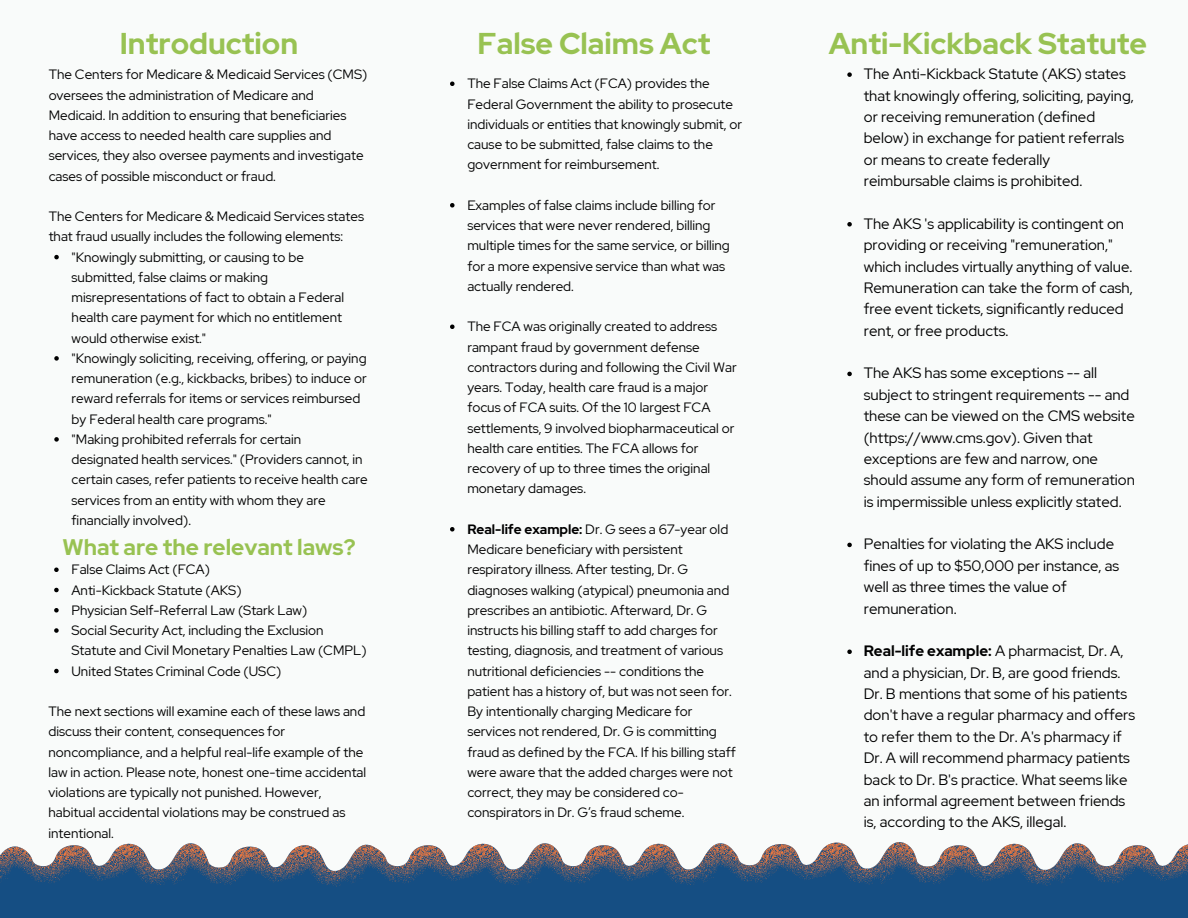
<style>
.page{position:relative;width:1188px;height:918px;background:#f9fbfa}
.page>*{position:absolute;margin:0;border:0;box-sizing:border-box;transform-origin:0 0}
.t1{font:700 30px "Red Hat Display";color:#98c252}
.t2{font:700 22.5px "Red Hat Display";color:#98c252}
.t3{font:15px/21.3px "Red Hat Display";color:#000}
.t4{font:13.5px/20.2px "Red Hat Display";color:#000}
.s1{font-weight:700}
</style>
<div class="page">
<svg style="left:847px;top:72px;width:5px;height:5px"></svg>
<svg style="left:847px;top:222px;width:5px;height:5px"></svg>
<svg style="left:847px;top:372px;width:5px;height:4px"></svg>
<svg style="left:847px;top:543px;width:5px;height:4px"></svg>
<svg style="left:847px;top:650px;width:5px;height:4px"></svg>
<svg style="left:54px;top:568px;width:5px;height:4px"></svg>
<svg style="left:54px;top:588px;width:5px;height:4px"></svg>
<svg style="left:54px;top:608px;width:5px;height:5px"></svg>
<svg style="left:54px;top:628px;width:5px;height:5px"></svg>
<svg style="left:54px;top:669px;width:5px;height:4px"></svg>
<svg style="left:450px;top:82px;width:5px;height:4px"></svg>
<svg style="left:450px;top:203px;width:5px;height:5px"></svg>
<svg style="left:450px;top:325px;width:5px;height:4px"></svg>
<svg style="left:450px;top:527px;width:5px;height:5px"></svg>
<svg style="left:54px;top:255px;width:5px;height:4px"></svg>
<svg style="left:54px;top:356px;width:5px;height:5px"></svg>
<svg style="left:54px;top:437px;width:5px;height:5px"></svg>
<svg style="left:0;top:842px;width:1188px;height:76px"></svg>
<p class="t1" style="left:120px;top:23px;width:180px">Introduction</p>
<p class="t4" style="left:49px;top:64px;width:320px">The Centers for Medicare &amp; Medicaid Services (CMS) oversees the administration of Medicare and Medicaid. In addition to ensuring that beneficiaries have access to needed health care supplies and services, they also oversee payments and investigate cases of possible misconduct or fraud.</p>
<p class="t4" style="left:49px;top:206px;width:317px">The Centers for Medicare &amp; Medicaid Services states that fraud usually includes the following elements:</p>
<p class="t4" style="left:72px;top:247px;width:274px">"Knowingly submitting, or causing to be submitted, false claims or making misrepresentations of fact to obtain a Federal health care payment for which no entitlement would otherwise exist."</p>
<p class="t4" style="left:72px;top:348px;width:297px">"Knowingly soliciting, receiving, offering, or paying remuneration (e.g., kickbacks, bribes) to induce or reward referrals for items or services reimbursed by Federal health care programs."</p>
<p class="t4" style="left:72px;top:429px;width:298px">"Making prohibited referrals for certain designated health services." (Providers cannot, in certain cases, refer patients to receive health care services from an entity with whom they are financially involved).</p>
<p class="t2" style="left:62px;top:532px;width:295px">What are the relevant laws?</p>
<p class="t4" style="left:71px;top:559px;width:140px">False Claims Act (FCA)</p>
<p class="t4" style="left:71px;top:580px;width:172px">Anti-Kickback Statute (AKS)</p>
<p class="t4" style="left:71px;top:600px;width:237px">Physician Self-Referral Law (Stark Law)</p>
<p class="t4" style="left:71px;top:620px;width:297px">Social Security Act, including the Exclusion<br>Statute and Civil Monetary Penalties Law (CMPL)</p>
<p class="t4" style="left:71px;top:661px;width:211px">United States Criminal Code (USC)</p>
<p class="t4" style="left:49px;top:701px;width:319px">The next sections will examine each of these laws and discuss their content, consequences for noncompliance, and a helpful real-life example of the law in action. Please note, honest one-time accidental violations are typically not punished. However, habitual accidental violations may be construed as intentional.</p>
<p class="t1" style="left:478px;top:23px;width:234px">False Claims Act</p>
<p class="t4" style="left:467px;top:73px;width:276px">The False Claims Act (FCA) provides the Federal Government the ability to prosecute individuals or entities that knowingly submit, or cause to be submitted, false claims to the government for reimbursement.</p>
<p class="t4" style="left:467px;top:195px;width:264px">Examples of false claims include billing for services that were never rendered, billing multiple times for the same service, or billing for a more expensive service than what was actually rendered.</p>
<p class="t4" style="left:467px;top:316px;width:271px">The FCA was originally created to address rampant fraud by government defense contractors during and following the Civil War years. Today, health care fraud is a major focus of FCA suits. Of the 10 largest FCA settlements, 9 involved biopharmaceutical or health care entities. The FCA allows for recovery of up to three times the original monetary damages.</p>
<p class="t4" style="left:467px;top:519px;width:270px"><span class="s1">Real-life example:</span> Dr. G sees a 67-year old Medicare beneficiary with persistent respiratory illness. After testing, Dr. G diagnoses walking (atypical) pneumonia and prescribes an antibiotic. Afterward, Dr. G instructs his billing staff to add charges for testing, diagnosis, and treatment of various nutritional deficiencies -- conditions the patient has a history of, but was not seen for.<br>By intentionally charging Medicare for services not rendered, Dr. G is committing fraud as defined by the FCA. If his billing staff were aware that the added charges were not correct, they may be considered co&shy;conspirators in Dr. G’s fraud scheme.</p>
<p class="t1" style="left:829px;top:23px;width:320px">Anti-Kickback Statute</p>
<p class="t3" style="left:864px;top:63px;width:272px">The Anti-Kickback Statute (AKS) states that knowingly offering, soliciting, paying, or receiving remuneration (defined below) in exchange for patient referrals or means to create federally reimbursable claims is prohibited.</p>
<p class="t3" style="left:864px;top:213px;width:270px">The AKS 's applicability is contingent on providing or receiving "remuneration," which includes virtually anything of value.<br>Remuneration can take the form of cash, free event tickets, significantly reduced rent, or free products.</p>
<p class="t3" style="left:864px;top:362px;width:273px">The AKS has some exceptions -- all subject to stringent requirements -- and these can be viewed on the CMS website (https://www.cms.gov). Given that exceptions are few and narrow, one should assume any form of remuneration is impermissible unless explicitly stated.</p>
<p class="t3" style="left:864px;top:533px;width:257px">Penalties for violating the AKS include fines of up to $50,000 per instance, as well as three times the value of remuneration.</p>
<p class="t3" style="left:864px;top:640px;width:273px"><span class="s1">Real-life example:</span> A pharmacist, Dr. A, and a physician, Dr. B, are good friends.<br>Dr. B mentions that some of his patients don't have a regular pharmacy and offers to refer them to the Dr. A's pharmacy if Dr. A will recommend pharmacy patients back to Dr. B's practice. What seems like an informal agreement between friends is, according to the AKS, illegal.</p>
</div>
